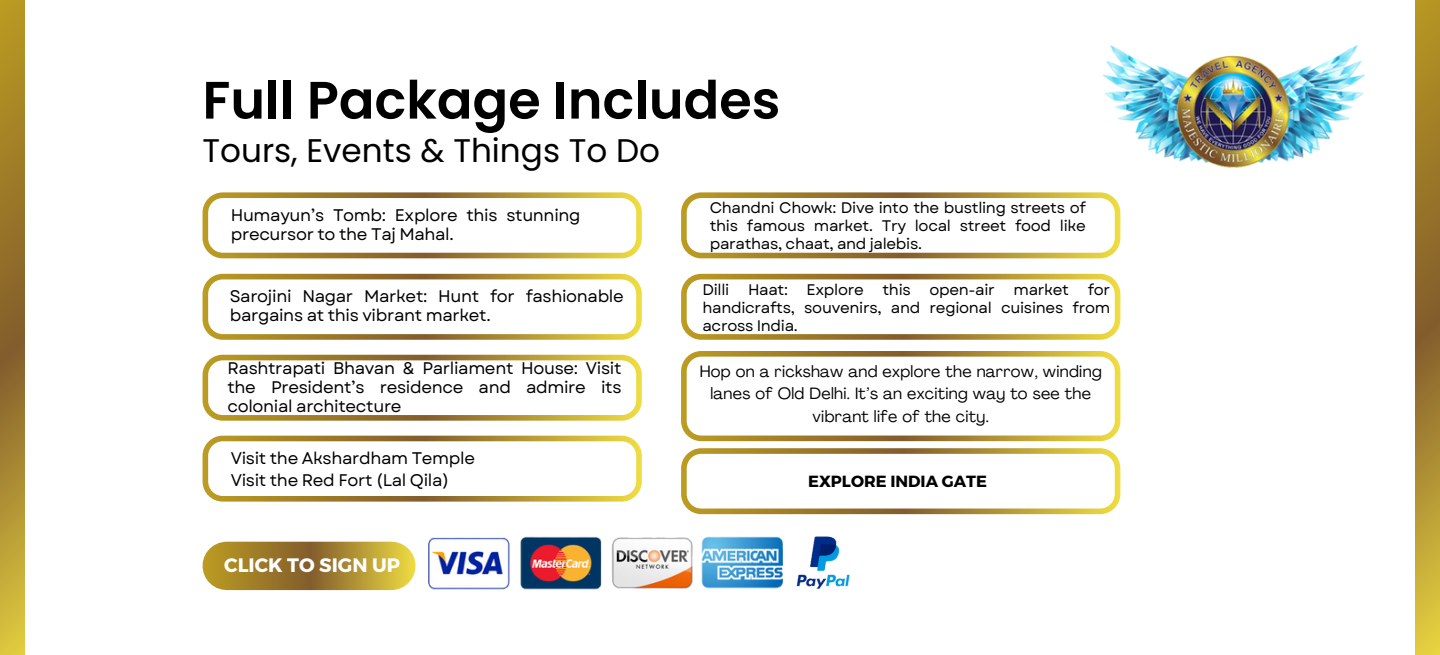
<style>
.page{position:relative;width:1440px;height:655px;background:#fff}
.page>*{position:absolute;margin:0;border:0;box-sizing:border-box;transform-origin:0 0}
.t1{font:600 52.65px "Poppins";color:#000}
.t2{font:32.7px "Poppins";color:#000}
.t3{font:700 19.5px "Montserrat";color:#fff}
.t4{font:16.8px/19.2px "Garet";letter-spacing:-.02em;color:#000}
.t5{font:16.2px/22.5px "Agrandir";letter-spacing:.02em;color:#000;text-align:center}
.t6{font:700 16.2px "Montserrat";color:#000}
.t7{font:15.3px/18px "Garet";letter-spacing:-.02em;color:#000;text-align:justify}
</style>
<div class="page">
<svg style="left:203px;top:192px;width:439px;height:66px"></svg>
<svg style="left:203px;top:274px;width:439px;height:66px"></svg>
<svg style="left:203px;top:355px;width:439px;height:66px"></svg>
<svg style="left:203px;top:436px;width:439px;height:65px"></svg>
<svg style="left:681px;top:192px;width:439px;height:66px"></svg>
<svg style="left:681px;top:274px;width:439px;height:66px"></svg>
<svg style="left:681px;top:351px;width:439px;height:90px"></svg>
<svg style="left:681px;top:448px;width:439px;height:66px"></svg>
<svg style="left:0;top:0;width:25px;height:655px;background:#a6862d"></svg>
<svg style="left:1415px;top:0;width:25px;height:655px;background:#a8882e"></svg>
<img style="left:1086px;top:45px;width:279px;height:170px">
<svg style="left:227px;top:541px;width:164px;height:49px;background:#a38231"></svg>
<img style="left:796px;top:536px;width:54px;height:53px">
<img style="left:428px;top:511px;width:355px;height:79px">
<p class="t1" style="left:202px;top:63px;width:579px">Full Package Includes</p>
<h1 class="t2" style="left:202px;top:128px;width:459px">Tours, Events &amp; Things To Do</h1>
<p class="t4" style="left:231px;top:206px;width:351px">Humayun’s Tomb: Explore this stunning precursor to the Taj Mahal.</p>
<p class="t4" style="left:230px;top:287px;width:396px">Sarojini Nagar Market: Hunt for fashionable bargains at this vibrant market.</p>
<p class="t4" style="left:228px;top:359px;width:396px;text-align:justify">Rashtrapati Bhavan &amp; Parliament House: Visit the President’s residence and admire its colonial architecture</p>
<p class="t4" style="left:231px;top:449px;width:246px">Visit the Akshardham Temple</p>
<p class="t4" style="left:231px;top:471px;width:220px">Visit the Red Fort (Lal Qila)</p>
<p class="t3" style="left:224px;top:552px;width:177px">CLICK TO SIGN UP</p>
<p class="t7" style="left:710px;top:199px;width:378px">Chandni Chowk: Dive into the bustling streets of this famous market. Try local street food like parathas, chaat, and jalebis.</p>
<p class="t7" style="left:702px;top:281px;width:409px">Dilli Haat: Explore this open-air market for handicrafts, souvenirs, and regional cuisines from across India.</p>
<h2 class="t5" style="left:700px;top:361px;width:404px">Hop on a rickshaw and explore the narrow, winding lanes of Old Delhi. It’s an exciting way to see the vibrant life of the city.</h2>
<h4 class="t6" style="left:808px;top:470px;width:180px">EXPLORE INDIA GATE</h4>
</div>
